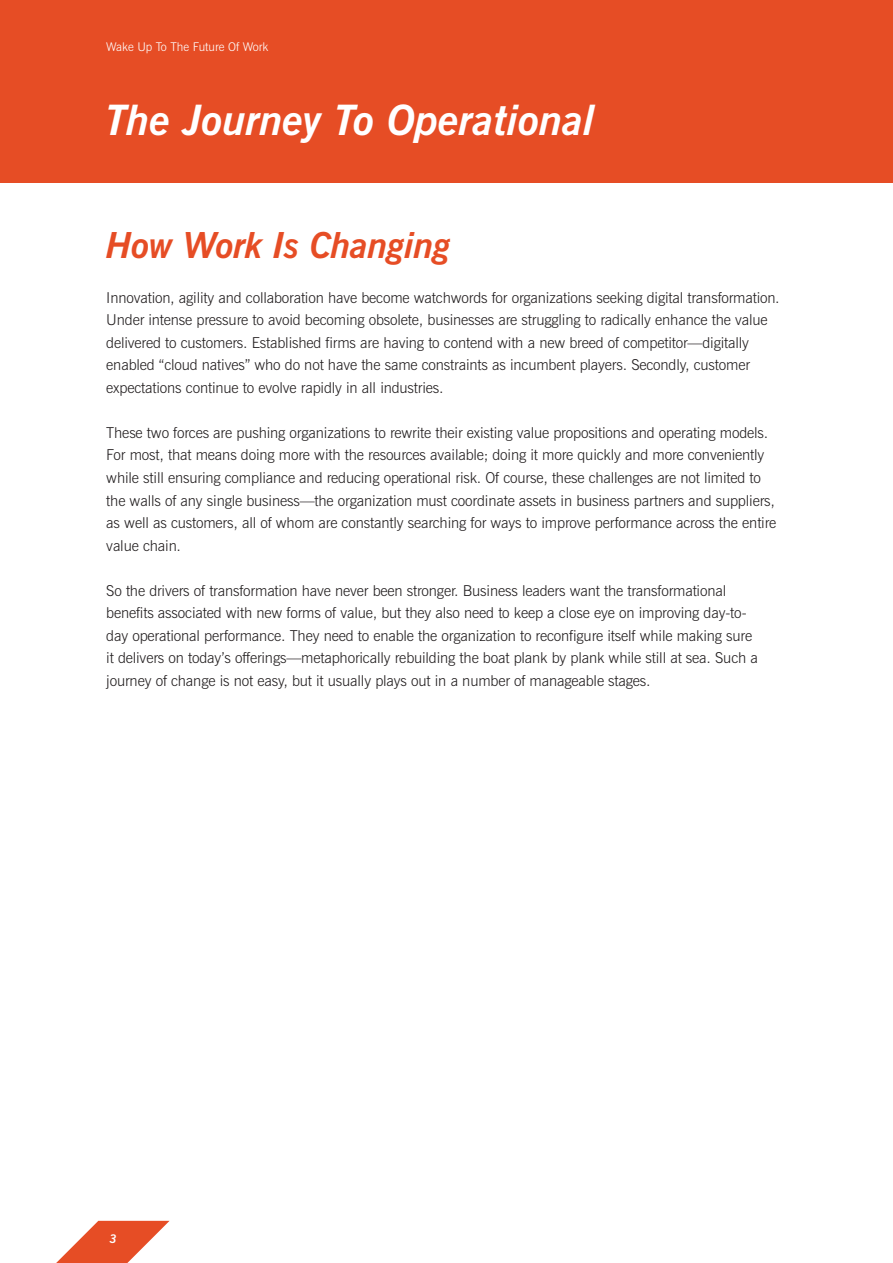
<style>
.page{position:relative;width:893px;height:1263px;background:#fff}
.page>*{position:absolute;margin:0;border:0;box-sizing:border-box;transform-origin:0 0}
.Main_headline_-_Whit{font:italic 700 42px "News Gothic BT";color:#fff}
.Headline_-_Red{font:italic 700 36px "News Gothic BT";letter-spacing:-.01em;color:#e64d25}
.t1{font:300 15px/22.5px "News Gothic BT";letter-spacing:-.01em;color:#231f20}
.t2{font:300 12px "News Gothic BT";color:#fff}
.t3{font:italic 700 12px "News Gothic BT";color:#fff}
</style>
<div class="page">
<svg style="left:56px;top:1221px;width:114px;height:42px"></svg>
<div style="left:0;top:0;width:893px;height:183px;background:#e64d25"></div>
<p class="t2" style="left:106px;top:40px;width:164px">Wake Up To The Future Of Work</p>
<p class="Main_headline_-_Whit" style="left:106px;top:94px;width:490px">The Journey To Operational</p>
<p class="Headline_-_Red" style="left:106px;top:223px;width:346px">How Work Is Changing</p>
<p class="t1" style="left:106px;top:286px;width:675px">Innovation, agility and collaboration have become watchwords for organizations seeking digital transformation.<br>Under intense pressure to avoid becoming obsolete, businesses are struggling to radically enhance the value delivered to customers. Established firms are having to contend with a new breed of competitor—digitally enabled “cloud natives” who do not have the same constraints as incumbent players. Secondly, customer expectations continue to evolve rapidly in all industries.</p>
<p class="t1" style="left:106px;top:421px;width:672px">These two forces are pushing organizations to rewrite their existing value propositions and operating models.<br>For most, that means doing more with the resources available; doing it more quickly and more conveniently while still ensuring compliance and reducing operational risk. Of course, these challenges are not limited to the walls of any single business—the organization must coordinate assets in business partners and suppliers, as well as customers, all of whom are constantly searching for ways to improve performance across the entire value chain.</p>
<p class="t1" style="left:106px;top:579px;width:653px">So the drivers of transformation have never been stronger. Business leaders want the transformational benefits associated with new forms of value, but they also need to keep a close eye on improving day-to&shy;day operational performance. They need to enable the organization to reconfigure itself while making sure it delivers on today’s offerings—metaphorically rebuilding the boat plank by plank while still at sea. Such a journey of change is not easy, but it usually plays out in a number of manageable stages.</p>
<p class="t3" style="left:110px;top:1231px;width:9px">3</p>
</div>
